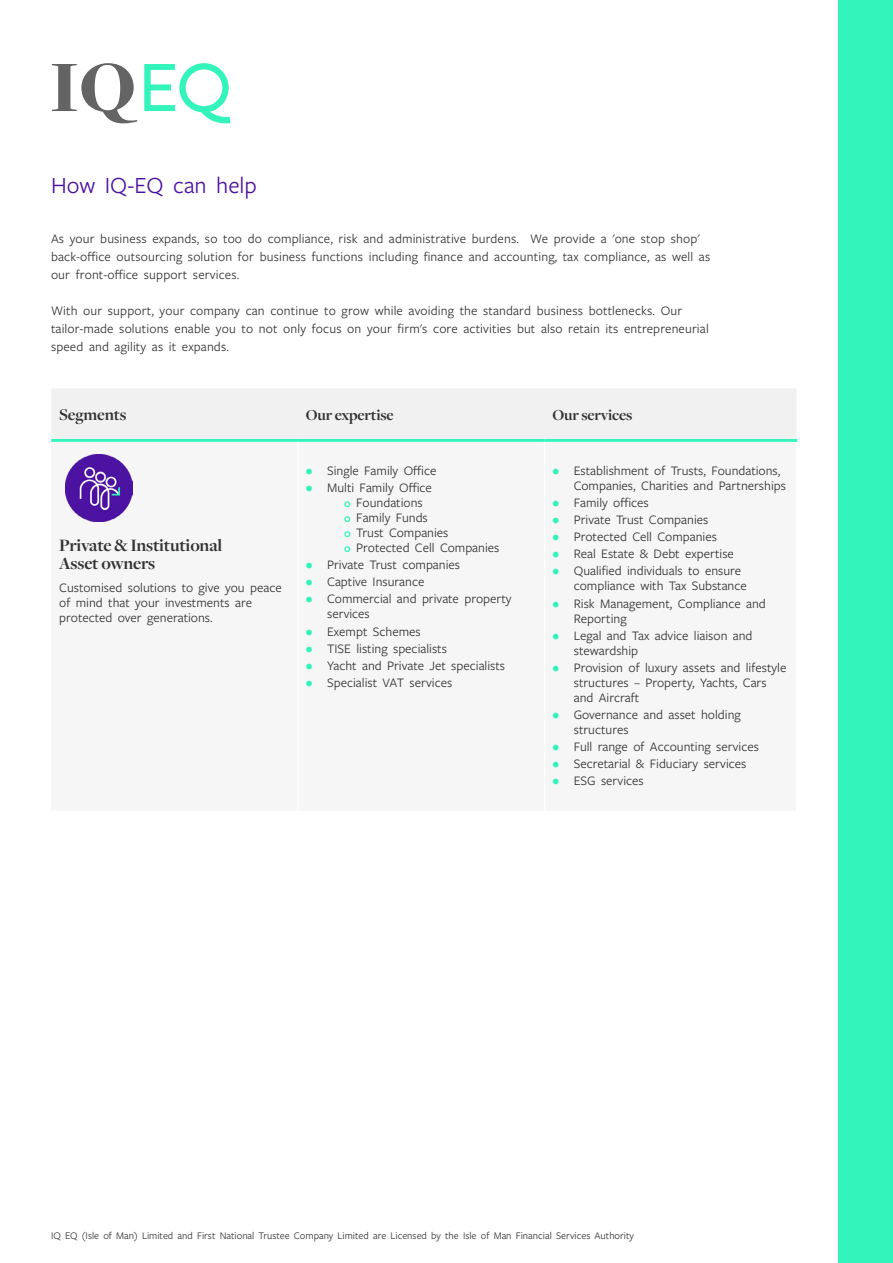
<style>
.page{position:relative;width:893px;height:1263px;background:#fff}
.page>*{position:absolute;margin:0;border:0;box-sizing:border-box;transform-origin:0 0}
.t1{font:24px "Freight Sans Pro";color:#4c12a1}
.t2{font:700 18px/18px "Freight Disp Pro";letter-spacing:-.01em;color:#333}
.t3{font:700 16.95px "Freight Disp Pro";letter-spacing:-.01em;color:#333}
.t4{font:700 15.9px "Freight Disp Pro";letter-spacing:-.01em;color:#333}
.t5{font:13.5px/15px "Freight Sans Pro";color:#333}
.t6{font:10.5px "Freight Sans Pro";color:#333}
.s1{font-size:15px;color:#33f4bb}
.s2{color:#33f4bb}
</style>
<div class="page">
<div style="left:839px;top:0;width:54px;height:1263px;background:#33f4bb"></div>
<svg style="left:52px;top:63px;width:85px;height:60px"></svg>
<svg style="left:144px;top:63px;width:86px;height:60px"></svg>
<div style="left:51px;top:389px;width:745px;height:50px;background:#f1f1f1"></div>
<hr style="left:51px;top:439px;width:247px;height:3px;background:#33f4bb">
<hr style="left:298px;top:439px;width:246px;height:3px;background:#33f4bb">
<hr style="left:544px;top:439px;width:253px;height:3px;background:#33f4bb">
<img style="left:66px;top:454px;width:67px;height:67px">
<h1 class="t1" style="left:51px;top:169px;width:207px">How IQ-EQ can help</h1>
<p class="t5" style="left:51px;top:229px;width:661px;line-height:18px">As your business expands, so too do compliance, risk and administrative burdens. We provide a 'one stop shop' back-office outsourcing solution for business functions including finance and accounting, tax compliance, as well as our front-office support services.</p>
<p class="t5" style="left:51px;top:301px;width:659px;line-height:18px">With our support, your company can continue to grow while avoiding the standard business bottlenecks. Our tailor-made solutions enable you to not only focus on your firm's core activities but also retain its entrepreneurial speed and agility as it expands.</p>
<p class="t3" style="left:59px;top:404px;width:69px">Segments</p>
<p class="t4" style="left:306px;top:404px;width:89px">Our expertise</p>
<p class="t4" style="left:552px;top:404px;width:81px">Our services</p>
<h2 class="t2" style="left:59px;top:535px;width:165px">Private &amp; Institutional<br>Asset owners</h2>
<p class="t5" style="left:59px;top:580px;width:224px">Customised solutions to give you peace of mind that your investments are protected over generations.</p>
<p class="t5" style="left:306px;top:462px;width:132px"><span class="s1">•</span> Single Family Office</p>
<p class="t5" style="left:344px;top:479px;width:157px;text-indent:-38px"><span class="s1">•</span> Multi Family Office<br><span class="s2">V</span> Foundations<br><span class="s2">V</span> Family Funds<br><span class="s2">V</span> Trust Companies<br><span class="s2">V</span> Protected Cell Companies</p>
<p class="t5" style="left:306px;top:557px;width:156px"><span class="s1">•</span> Private Trust companies</p>
<p class="t5" style="left:306px;top:574px;width:120px"><span class="s1">•</span> Captive Insurance</p>
<p class="t5" style="left:327px;top:591px;width:186px;text-indent:-21px"><span class="s1">•</span> Commercial and private property services</p>
<p class="t5" style="left:306px;top:623px;width:116px"><span class="s1">•</span> Exempt Schemes</p>
<p class="t5" style="left:306px;top:640px;width:143px"><span class="s1">•</span> TISE listing specialists</p>
<p class="t5" style="left:306px;top:657px;width:201px"><span class="s1">•</span> Yacht and Private Jet specialists</p>
<p class="t5" style="left:306px;top:674px;width:148px"><span class="s1">•</span> Specialist VAT services</p>
<p class="t5" style="left:574px;top:462px;width:214px;text-indent:-21px"><span class="s1">•</span> Establishment of Trusts, Foundations,<br>Companies, Charities and Partnerships</p>
<p class="t5" style="left:552px;top:494px;width:98px"><span class="s1">•</span> Family offices</p>
<p class="t5" style="left:552px;top:512px;width:157px"><span class="s1">•</span> Private Trust Companies</p>
<p class="t5" style="left:552px;top:529px;width:166px"><span class="s1">•</span> Protected Cell Companies</p>
<p class="t5" style="left:552px;top:546px;width:183px"><span class="s1">•</span> Real Estate &amp; Debt expertise</p>
<p class="t5" style="left:574px;top:563px;width:175px;text-indent:-21px"><span class="s1">•</span> Qualified individuals to ensure compliance with Tax Substance</p>
<p class="t5" style="left:574px;top:595px;width:194px;text-indent:-21px"><span class="s1">•</span> Risk Management, Compliance and<br>Reporting</p>
<p class="t5" style="left:574px;top:627px;width:180px;text-indent:-21px"><span class="s1">•</span> Legal and Tax advice liaison and stewardship</p>
<p class="t5" style="left:574px;top:659px;width:214px;text-indent:-21px"><span class="s1">•</span> Provision of luxury assets and lifestyle structures – Property, Yachts, Cars and Aircraft</p>
<p class="t5" style="left:574px;top:706px;width:169px;text-indent:-21px"><span class="s1">•</span> Governance and asset holding structures</p>
<p class="t5" style="left:552px;top:739px;width:208px"><span class="s1">•</span> Full range of Accounting services</p>
<p class="t5" style="left:552px;top:756px;width:195px"><span class="s1">•</span> Secretarial &amp; Fiduciary services</p>
<p class="t5" style="left:552px;top:773px;width:93px"><span class="s1">•</span> ESG services</p>
<p class="t6" style="left:51px;top:1229px;width:584px">IQ EQ (Isle of Man) Limited and First National Trustee Company Limited are Licensed by the Isle of Man Financial Services Authority</p>
</div>
